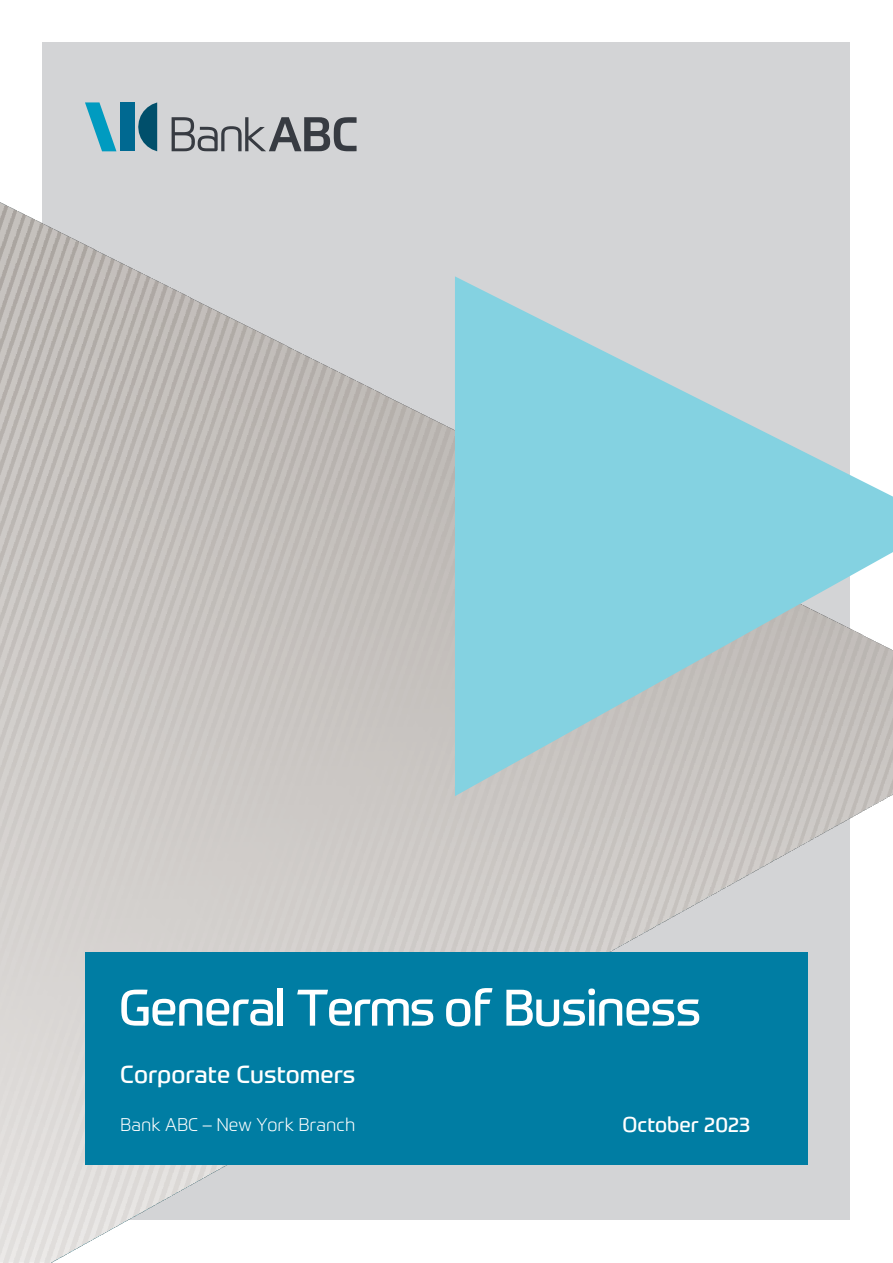
<style>
.page{position:relative;width:893px;height:1263px;background:#fff}
.page>*{position:absolute;margin:0;border:0;box-sizing:border-box;transform-origin:0 0}
.t1{font:50.4px "Prometo";letter-spacing:-.025em;color:#fff}
.t2{font:24.45px "Prometo";color:#fff}
.t3{font:21px "Prometo";color:#fff}
.t4{font:300 18px "Prometo";color:#fff}
</style>
<div class="page">
<div style="left:42px;top:42px;width:808px;height:1178px;background:#d3d4d6"></div>
<img style="left:0;top:203px;width:890px;height:1060px">
<div style="left:120px;top:102px;width:15px;height:49px;background:#006991"></div>
<svg style="left:85px;top:102px;width:31px;height:49px"></svg>
<svg style="left:138px;top:102px;width:19px;height:49px"></svg>
<svg style="left:172px;top:117px;width:185px;height:34px"></svg>
<div style="left:85px;top:952px;width:723px;height:213px;background:#007da3"></div>
<svg style="left:455px;top:276px;width:438px;height:520px;fill:#84d2e1"></svg>
<p class="t1" style="left:119px;top:977px;width:584px">General Terms of Business</p>
<p class="t2" style="left:120px;top:1059px;width:237px">Corporate Customers</p>
<p class="t4" style="left:120px;top:1114px;width:237px">Bank ABC – New York Branch</p>
<p class="t3" style="left:623px;top:1112px;width:129px">October 2023</p>
</div>
